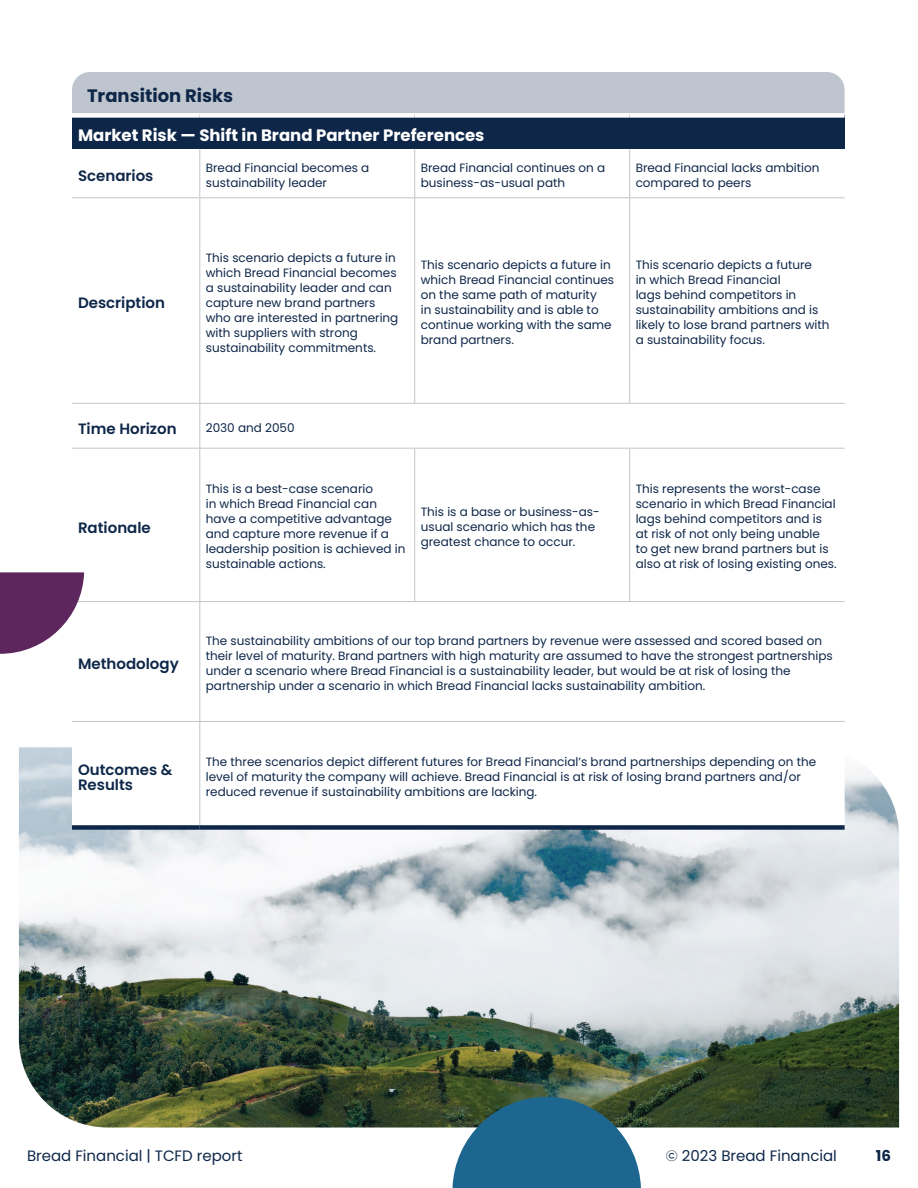
<style>
.page{position:relative;width:918px;height:1188px;background:#fff}
.page>*{position:absolute;margin:0;border:0;box-sizing:border-box;transform-origin:0 0}
.t1{font:700 18px "Poppins";color:#0e2749}
.t2{font:700 16.5px "Poppins";color:#fff}
.t3{font:600 15px/15px "Poppins";color:#0e2749}
.t4{font:15px "Poppins";color:#0e2749}
.t5{font:700 15px "Poppins";color:#0e2749}
.t6{font:12px/15px "Poppins";color:#0e2749}
.s1{font-family:"Gilroy"}
</style>
<div class="page">
<img style="left:19px;top:747px;width:880px;height:381px">
<div style="left:72px;top:72px;width:773px;height:74px;background:#bec5ce;border-radius:18px"></div>
<div style="left:72px;top:115px;width:773px;height:34px;background:#0e2749"></div>
<hr style="left:199px;top:149px;width:1px;height:48px;background:#c1c5c7">
<hr style="left:414px;top:149px;width:1px;height:48px;background:#c1c5c7">
<hr style="left:629px;top:149px;width:1px;height:48px;background:#c1c5c7">
<hr style="left:72px;top:197px;width:128px;height:1px;background:#c1c5c7">
<hr style="left:200px;top:197px;width:215px;height:1px;background:#c1c5c7">
<hr style="left:199px;top:198px;width:1px;height:205px;background:#c1c5c7">
<hr style="left:415px;top:197px;width:215px;height:1px;background:#c1c5c7">
<hr style="left:414px;top:198px;width:1px;height:205px;background:#c1c5c7">
<hr style="left:630px;top:197px;width:215px;height:1px;background:#c1c5c7">
<hr style="left:629px;top:198px;width:1px;height:205px;background:#c1c5c7">
<hr style="left:199px;top:404px;width:1px;height:44px;background:#c1c5c7">
<hr style="left:199px;top:449px;width:1px;height:152px;background:#c1c5c7">
<hr style="left:414px;top:449px;width:1px;height:152px;background:#c1c5c7">
<hr style="left:629px;top:449px;width:1px;height:152px;background:#c1c5c7">
<hr style="left:72px;top:403px;width:128px;height:1px;background:#c1c5c7">
<hr style="left:200px;top:403px;width:215px;height:1px;background:#c1c5c7">
<hr style="left:415px;top:403px;width:215px;height:1px;background:#c1c5c7">
<hr style="left:630px;top:403px;width:215px;height:1px;background:#c1c5c7">
<hr style="left:72px;top:448px;width:128px;height:1px;background:#c1c5c7">
<hr style="left:200px;top:448px;width:215px;height:1px;background:#c1c5c7">
<hr style="left:415px;top:448px;width:215px;height:1px;background:#c1c5c7">
<hr style="left:630px;top:448px;width:215px;height:1px;background:#c1c5c7">
<div style="left:72px;top:113px;width:128px;height:5px;background:#fff"></div>
<div style="left:200px;top:113px;width:215px;height:5px;background:#fff"></div>
<div style="left:415px;top:113px;width:215px;height:5px;background:#fff"></div>
<div style="left:630px;top:113px;width:215px;height:5px;background:#fff"></div>
<svg style="left:453px;top:1097px;width:188px;height:91px;background:#2e6a86"></svg>
<svg style="left:72px;top:602px;width:773px;height:223px"></svg>
<hr style="left:199px;top:602px;width:1px;height:119px;background:#c1c5c7">
<hr style="left:199px;top:722px;width:1px;height:103px;background:#c1c5c7">
<hr style="left:72px;top:721px;width:128px;height:1px;background:#c1c5c7">
<hr style="left:200px;top:721px;width:645px;height:1px;background:#c1c5c7">
<div style="left:72px;top:825px;width:128px;height:5px;background:#0e2749"></div>
<div style="left:200px;top:825px;width:645px;height:5px;background:#0e2749"></div>
<hr style="left:72px;top:601px;width:128px;height:1px;background:#c1c5c7">
<hr style="left:200px;top:601px;width:645px;height:1px;background:#c1c5c7">
<svg style="left:0;top:572px;width:84px;height:82px"></svg>
<h1 class="t1" style="left:87px;top:85px;width:148px">Transition Risks</h1>
<h2 class="t2" style="left:78px;top:125px;width:408px">Market Risk — Shift in Brand Partner Preferences</h2>
<p class="t3" style="left:78px;top:169px;width:77px">Scenarios</p>
<p class="t6" style="left:206px;top:161px;width:165px">Bread Financial becomes a sustainability leader</p>
<p class="t6" style="left:421px;top:161px;width:186px">Bread Financial continues on a business-as-usual path</p>
<p class="t6" style="left:636px;top:161px;width:185px">Bread Financial lacks ambition compared to peers</p>
<p class="t3" style="left:78px;top:296px;width:89px">Description</p>
<p class="t6" style="left:206px;top:250px;width:194px">This scenario depicts a future in which Bread Financial becomes a sustainability leader and can capture new brand partners who are interested in partnering with suppliers with strong sustainability commitments.</p>
<p class="t6" style="left:421px;top:258px;width:195px">This scenario depicts a future in which Bread Financial continues on the same path of maturity<br>in sustainability and is able to continue working with the same brand partners.</p>
<p class="t6" style="left:636px;top:258px;width:195px">This scenario depicts a future<br>in which Bread Financial<br>lags behind competitors in sustainability ambitions and is likely to lose brand partners with a sustainability focus.</p>
<p class="t3" style="left:78px;top:421px;width:100px">Time Horizon</p>
<p class="t6" style="left:206px;top:420px;width:90px">2030 and 2050</p>
<p class="t3" style="left:78px;top:520px;width:74px">Rationale</p>
<p class="t6" style="left:206px;top:482px;width:201px">This is a best-case scenario<br>in which Bread Financial can have a competitive advantage and capture more revenue if a leadership position is achieved in sustainable actions.</p>
<p class="t6" style="left:421px;top:504px;width:181px">This is a base or business-as&shy;usual scenario which has the greatest chance to occur.</p>
<p class="t6" style="left:636px;top:482px;width:202px">This represents the worst-case scenario in which Bread Financial lags behind competitors and is at risk of not only being unable<br>to get new brand partners but is also at risk of losing existing ones.</p>
<p class="t3" style="left:78px;top:657px;width:102px">Methodology</p>
<p class="t6" style="left:206px;top:634px;width:629px">The sustainability ambitions of our top brand partners by revenue were assessed and scored based on their level of maturity. Brand partners with high maturity are assumed to have the strongest partnerships under a scenario where Bread Financial is a sustainability leader, but would be at risk of losing the partnership under a scenario in which Bread Financial lacks sustainability ambition.</p>
<p class="t3" style="left:78px;top:762px;width:96px">Outcomes &amp;<br>Results</p>
<p class="t6" style="left:206px;top:754px;width:612px">The three scenarios depict different futures for Bread Financial’s brand partnerships depending on the level of maturity the company will achieve. Bread Financial is at risk of losing brand partners and/or reduced revenue if sustainability ambitions are lacking.</p>
<p class="t4" style="left:27px;top:1147px;width:217px">Bread Financial | TCFD report</p>
<p class="t4" style="left:666px;top:1147px;width:173px"><span class="s1">©</span> 2023 Bread Financial</p>
<p class="t5" style="left:876px;top:1147px;width:17px">16</p>
</div>
